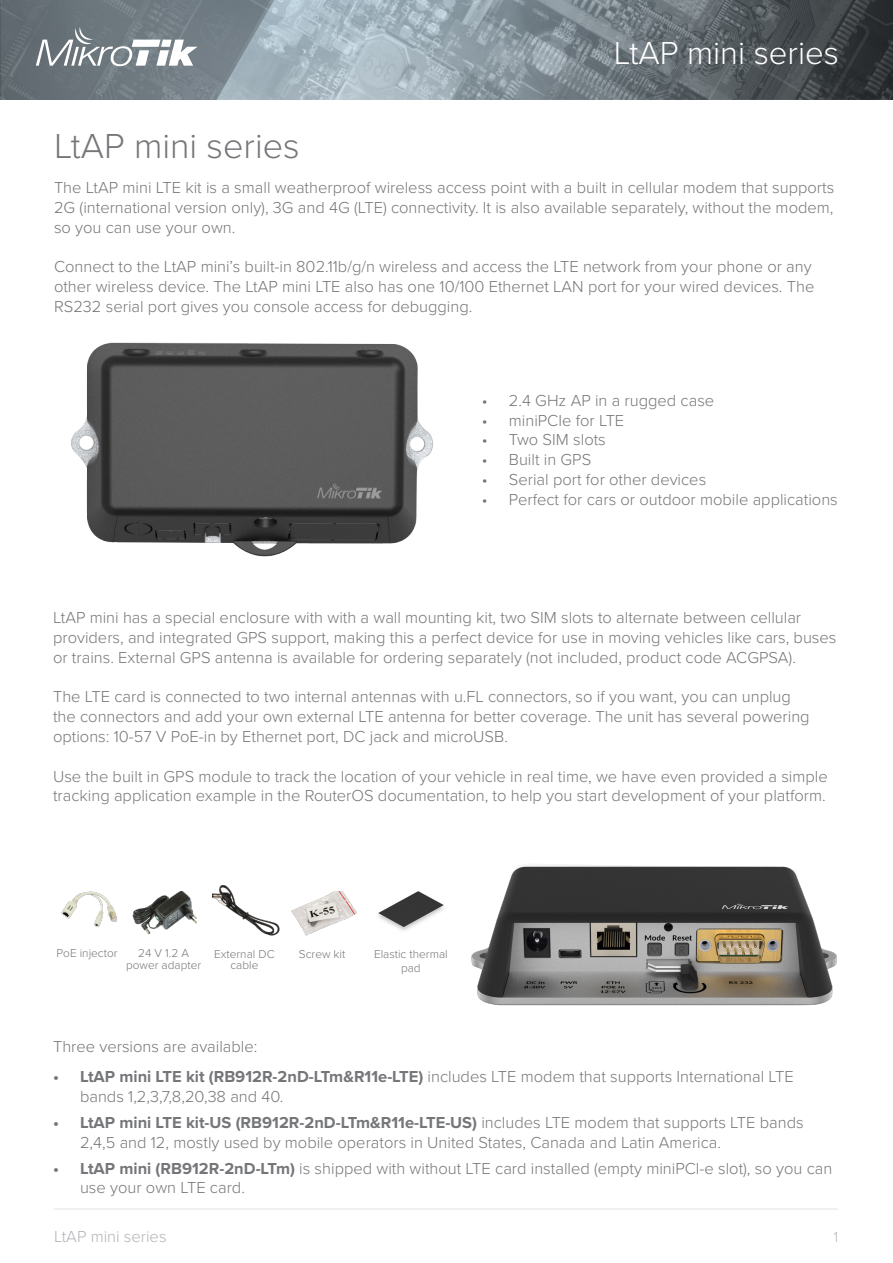
<style>
.page{position:relative;width:893px;height:1263px;background:#fff}
.page>*{position:absolute;margin:0;border:0;box-sizing:border-box;transform-origin:0 0}
.t1{font:300 36px "Proxima Nova";color:#757679}
.t2{font:300 33px "Proxima Nova";color:#fff}
.Teksts{font:300 16.5px/19.8px "Proxima Nova";color:#757679}
.t3{font:300 16.5px "Proxima Nova";color:#b2b3b7}
.t4{font:300 15px "Proxima Nova Cond";color:#b2b3b7}
.Teksts-2{font:300 11.85px/11.9px "Proxima Nova";color:#757679;text-align:center}
.s1{font-weight:700}
</style>
<div class="page">
<img style="left:0;top:0;width:893px;height:100px">
<svg style="left:36px;top:27px;width:162px;height:39px"></svg>
<hr style="left:54px;top:1209px;width:784px;height:1px;background:#e1e2e4">
<img style="left:132px;top:891px;width:65px;height:44px">
<img style="left:61px;top:891px;width:57px;height:36px">
<img style="left:71px;top:342px;width:362px;height:215px">
<img style="left:291px;top:892px;width:66px;height:44px">
<img style="left:212px;top:885px;width:68px;height:51px">
<img style="left:471px;top:864px;width:366px;height:142px">
<img style="left:378px;top:891px;width:66px;height:40px">
<p class="t2" style="left:614px;top:28px;width:227px">LtAP mini series</p>
<p class="t1" style="left:54px;top:119px;width:247px">LtAP mini series</p>
<p class="Teksts" style="left:54px;top:177px;width:782px;text-align:justify">The LtAP mini LTE kit is a small weatherproof wireless access point with a built in cellular modem that supports 2G (international version only), 3G and 4G (LTE) connectivity. It is also available separately, without the modem, so you can use your own.</p>
<p class="Teksts" style="left:54px;top:256px;width:762px">Connect to the LtAP mini’s built-in 802.11b/g/n wireless and access the LTE network from your phone or any other wireless device. The LtAP mini LTE also has one 10/100 Ethernet LAN port for your wired devices. The<br>RS232 serial port gives you console access for debugging.</p>
<p class="Teksts" style="left:482px;top:389px;width:234px">• 2.4 GHz AP in a rugged case</p>
<p class="Teksts" style="left:482px;top:409px;width:144px">• miniPCIe for LTE</p>
<p class="Teksts" style="left:482px;top:429px;width:125px">• Two SIM slots</p>
<p class="Teksts" style="left:482px;top:449px;width:111px">• Built in GPS</p>
<p class="Teksts" style="left:482px;top:469px;width:226px">• Serial port for other devices</p>
<p class="Teksts" style="left:482px;top:488px;width:357px">• Perfect for cars or outdoor mobile applications</p>
<p class="Teksts" style="left:53px;top:607px;width:785px">LtAP mini has a special enclosure with with a wall mounting kit, two SIM slots to alternate between cellular providers, and integrated GPS support, making this a perfect device for use in moving vehicles like cars, buses or trains. External GPS antenna is available for ordering separately (not included, product code ACGPSA).</p>
<p class="Teksts" style="left:53px;top:686px;width:758px">The LTE card is connected to two internal antennas with u.FL connectors, so if you want, you can unplug the connectors and add your own external LTE antenna for better coverage. The unit has several powering options: 10-57 V PoE-in by Ethernet port, DC jack and microUSB.</p>
<p class="Teksts" style="left:53px;top:765px;width:776px">Use the built in GPS module to track the location of your vehicle in real time, we have even provided a simple tracking application example in the RouterOS documentation, to help you start development of your platform.</p>
<p class="Teksts-2" style="left:57px;top:946px;width:62px">PoE injector</p>
<p class="Teksts-2" style="left:214px;top:947px;width:62px">External DC</p>
<p class="Teksts-2" style="left:299px;top:947px;width:48px">Screw kit</p>
<p class="Teksts-2" style="left:230px;top:959px;width:30px">cable</p>
<p class="Teksts-2" style="left:374px;top:946px;width:75px;line-height:14.2px">Elastic thermal pad</p>
<p class="Teksts-2" style="left:126px;top:947px;width:77px">24 V 1.2 A power adapter</p>
<p class="Teksts" style="left:53px;top:1036px;width:206px">Three versions are available:</p>
<p class="Teksts" style="left:80px;top:1066px;width:715px;text-indent:-27px"><span class="s1">• LtAP mini LTE kit (RB912R-2nD-LTm&amp;R11e-LTE)</span> includes LTE modem that supports International LTE bands 1,2,3,7,8,20,38 and 40.</p>
<p class="Teksts" style="left:80px;top:1112px;width:725px;text-indent:-27px"><span class="s1">• LtAP mini LTE kit-US (RB912R-2nD-LTm&amp;R11e-LTE-US)</span> includes LTE modem that supports LTE bands<br>2,4,5 and 12, mostly used by mobile operators in United States, Canada and Latin America.</p>
<p class="Teksts" style="left:80px;top:1157px;width:754px;text-indent:-27px"><span class="s1">• LtAP mini (RB912R-2nD-LTm)</span> is shipped with without LTE card installed (empty miniPCI-e slot), so you can use your own LTE card.</p>
<p class="t3" style="left:54px;top:1224px;width:114px">LtAP mini series</p>
<p class="t4" style="left:834px;top:1226px;width:6px">1</p>
</div>
